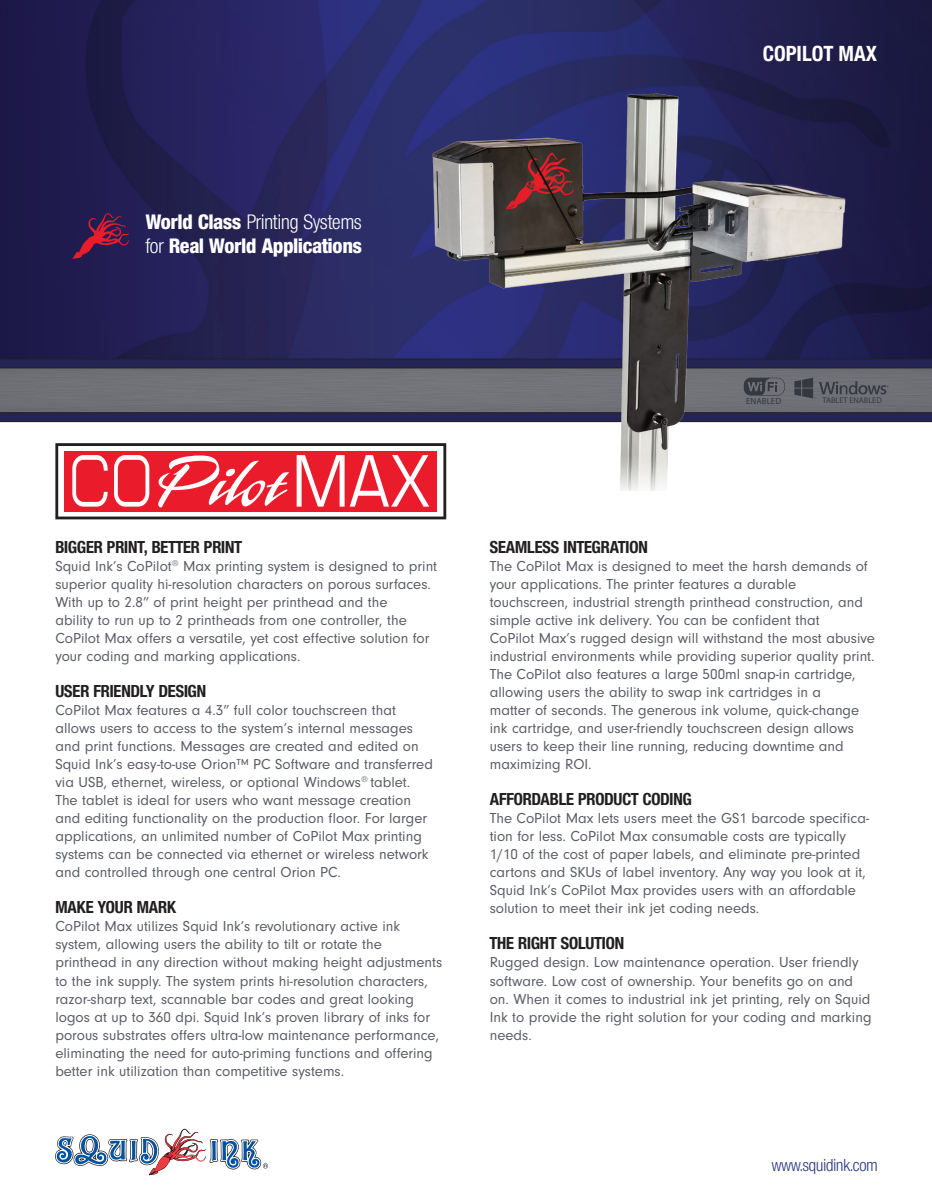
<style>
.page{position:relative;width:932px;height:1202px;background:#fff}
.page>*{position:absolute;margin:0;border:0;box-sizing:border-box;transform-origin:0 0}
.t1{font:condensed 21.75px "Nimbus San Nov D";color:#fff}
.t2{font:21.75px "Nimbus San Nov D Heav Cond";color:#fff}
.t3{font:700 condensed 21px "Helvetica Neue";color:#fff}
.t4{font:700 condensed 18px "Nimbus San Nov D";color:#231f20}
.t5{font:condensed 18px "Nimbus San Nov D";color:#293782}
.t6{font:15px/18px "Neuzeit Gro T";color:#5a5d66}
.t7{font:8.85px "Myriad Pro";color:#35393f}
.t8{font:8.25px "Myriad Pro";color:#35393f}
.s1{font-family:"Nimbus San Nov D Heav Cond";font-stretch:normal}
.s2{font-family:"Nimbus San Nov D";font-stretch:condensed}
</style>
<div class="page">
<img style="left:0;top:0;width:932px;height:359px">
<div style="left:0;top:363px;width:932px;height:55px;background:#6f7176"></div>
<svg style="left:0;top:359px;width:932px;height:9px;background:#23244e"></svg>
<svg style="left:0;top:412px;width:932px;height:10px;background:#24244a"></svg>
<svg style="left:55px;top:1128px;width:213px;height:47px"></svg>
<svg style="left:73px;top:213px;width:56px;height:46px;background:#531c48"></svg>
<img style="left:380px;top:56px;width:520px;height:435px">
<svg style="left:55px;top:443px;width:391px;height:76px"></svg>
<h2 class="t3" style="left:762px;top:36px;width:116px">COPILOT MAX</h2>
<h1 class="t1" style="left:146px;top:210px;width:217px"><span class="s1">World Class</span> Printing Systems</h1>
<h1 class="t2" style="left:146px;top:233px;width:218px"><span class="s2">for</span> Real World Applications</h1>
<p class="t7" style="left:746px;top:396px;width:37px">ENABLED</p>
<p class="t8" style="left:822px;top:395px;width:61px">TABLET ENABLED</p>
<p class="t4" style="left:55px;top:537px;width:188px">BIGGER PRINT, BETTER PRINT</p>
<p class="t6" style="left:55px;top:557px;width:383px">Squid Ink’s CoPilot<sup>®</sup> Max printing system is designed to print superior quality hi-resolution characters on porous surfaces.<br>With up to 2.8” of print height per printhead and the<br>ability to run up to 2 printheads from one controller, the CoPilot Max offers a versatile, yet cost effective solution for your coding and marking applications.</p>
<p class="t4" style="left:55px;top:681px;width:152px">USER FRIENDLY DESIGN</p>
<p class="t6" style="left:55px;top:701px;width:379px">CoPilot Max features a 4.3” full color touchscreen that allows users to access to the system’s internal messages and print functions. Messages are created and edited on Squid Ink’s easy-to-use Orion™ PC Software and transferred via USB, ethernet, wireless, or optional Windows<sup>®</sup> tablet.<br>The tablet is ideal for users who want message creation and editing functionality on the production floor. For larger applications, an unlimited number of CoPilot Max printing systems can be connected via ethernet or wireless network and controlled through one central Orion PC.</p>
<p class="t4" style="left:55px;top:897px;width:122px">MAKE YOUR MARK</p>
<p class="t6" style="left:55px;top:917px;width:388px">CoPilot Max utilizes Squid Ink’s revolutionary active ink system, allowing users the ability to tilt or rotate the printhead in any direction without making height adjustments to the ink supply. The system prints hi-resolution characters, razor-sharp text, scannable bar codes and great looking logos at up to 360 dpi. Squid Ink’s proven library of inks for porous substrates offers ultra-low maintenance performance, eliminating the need for auto-priming functions and offering better ink utilization than competitive systems.</p>
<p class="t4" style="left:490px;top:537px;width:160px">SEAMLESS INTEGRATION</p>
<p class="t6" style="left:490px;top:557px;width:386px">The CoPilot Max is designed to meet the harsh demands of your applications. The printer features a durable touchscreen, industrial strength printhead construction, and simple active ink delivery. You can be confident that<br>CoPilot Max’s rugged design will withstand the most abusive industrial environments while providing superior quality print.<br>The CoPilot also features a large 500ml snap-in cartridge, allowing users the ability to swap ink cartridges in a<br>matter of seconds. The generous ink volume, quick-change ink cartridge, and user-friendly touchscreen design allows users to keep their line running, reducing downtime and maximizing ROI.</p>
<p class="t4" style="left:490px;top:789px;width:204px">AFFORDABLE PRODUCT CODING</p>
<p class="t6" style="left:490px;top:809px;width:381px">The CoPilot Max lets users meet the GS1 barcode specifica&shy;tion for less. CoPilot Max consumable costs are typically 1/10 of the cost of paper labels, and eliminate pre-printed cartons and SKUs of label inventory. Any way you look at it, Squid Ink’s CoPilot Max provides users with an affordable solution to meet their ink jet coding needs.</p>
<p class="t4" style="left:490px;top:933px;width:136px">THE RIGHT SOLUTION</p>
<p class="t6" style="left:490px;top:953px;width:383px">Rugged design. Low maintenance operation. User friendly software. Low cost of ownership. Your benefits go on and on. When it comes to industrial ink jet printing, rely on Squid Ink to provide the right solution for your coding and marking needs.</p>
<p class="t5" style="left:771px;top:1155px;width:107px">www.squidink.com</p>
</div>
